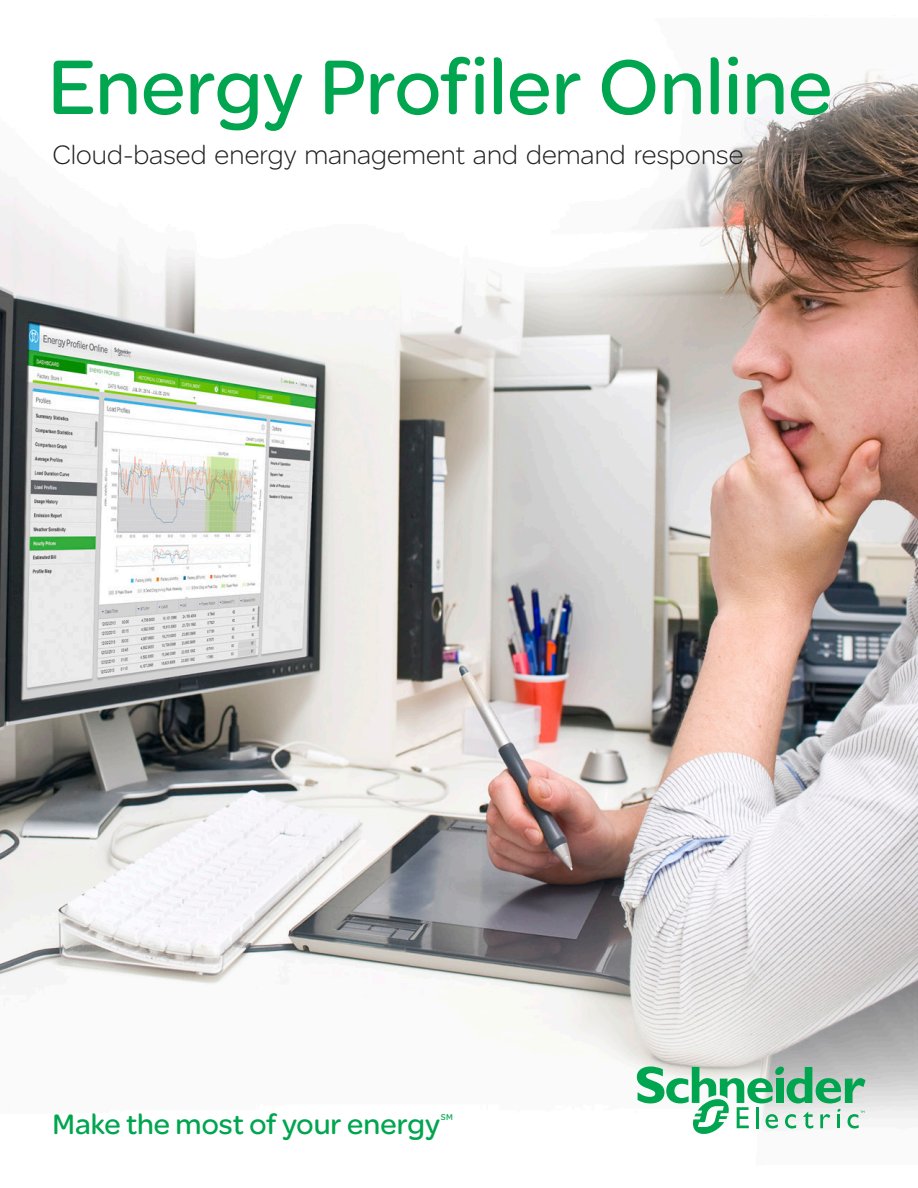
<style>
.page{position:relative;width:918px;height:1188px;background:#fff}
.page>*{position:absolute;margin:0;border:0;box-sizing:border-box;transform-origin:0 0}
.Cover_headline{font:82.5px "SE Optimist";color:#00a54f}
.Page_head{font:30px "SE Optimist";color:#00a54f}
.Cover_intro_text{font:300 28.5px "SE Optimist";letter-spacing:.005em;color:#231f20}
.Page_head-2{font:9px "SE Optimist";color:#00a54f}
</style>
<div class="page">
<img style="left:0;top:70px;width:918px;height:1049px">
<svg style="left:637px;top:1066px;width:229px;height:68px"></svg>
<p class="Cover_headline" style="left:48px;top:29px;width:786px">Energy Profiler Online</p>
<p class="Cover_intro_text" style="left:52px;top:136px;width:692px">Cloud-based energy management and demand response</p>
<p class="Page_head" style="left:52px;top:1103px;width:389px">Make the most of your energy</p>
<p class="Page_head-2" style="left:441px;top:1110px;width:14px">SM</p>
</div>
